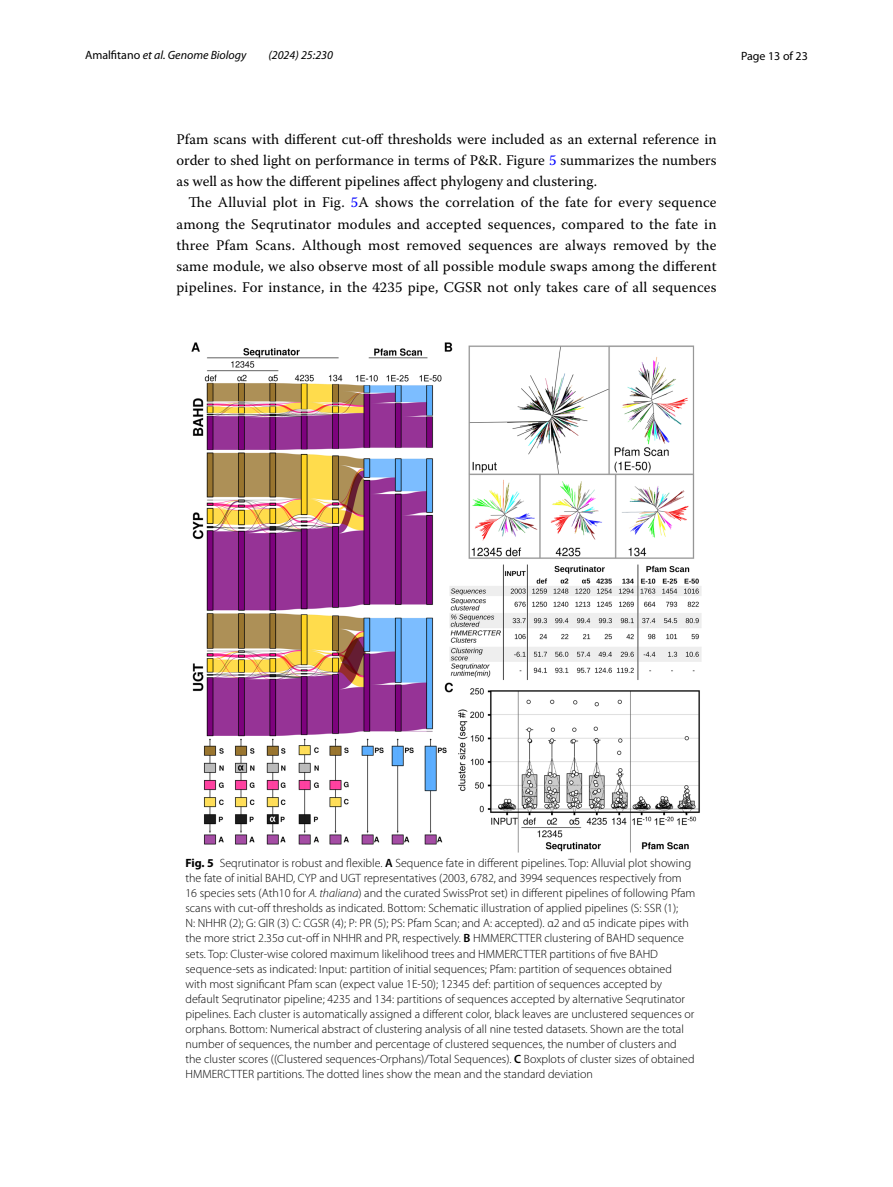
<style>
.page{position:relative;width:893px;height:1187px;background:#fff}
.page>*{position:absolute;margin:0;border:0;box-sizing:border-box;transform-origin:0 0}
.t1{font:14.7px/21.3px "Warnock Pro";letter-spacing:.01em;color:#000;text-align:justify}
.t2{font:300 12px/15px "Myriad Pro";color:#000}
.t3{font:italic 12px "Myriad Pro";color:#000}
.t4{font:12px "Myriad Pro";color:#000}
.s1{font-style:normal}
.s2{color:#00f}
.s3{font-weight:700}
.s4{font-weight:600}
.s5{font-style:italic}
</style>
<div class="page">
<img style="left:191px;top:342px;width:511px;height:510px">
<p class="t3" style="left:85px;top:48px;width:163px"><span class="s1">Amalfitano</span> et al. Genome Biology</p>
<p class="t3" style="left:268px;top:48px;width:66px">(2024) 25:230</p>
<p class="t4" style="left:741px;top:48px;width:68px">Page 13 of 23</p>
<p class="t1" style="left:176px;top:128px;width:542px">Pfam scans with different cut-off thresholds were included as an external reference in order to shed light on performance in terms of P&amp;R. Figure <span class="s2">5</span> summarizes the numbers as well as how the different pipelines affect phylogeny and clustering.</p>
<p class="t1" style="left:176px;top:192px;width:542px;text-indent:12px">The Alluvial plot in Fig. <span class="s2">5</span>A shows the correlation of the fate for every sequence among the Seqrutinator modules and accepted sequences, compared to the fate in three Pfam Scans. Although most removed sequences are always removed by the same module, we also observe most of all possible module swaps among the different pipelines. For instance, in the 4235 pipe, CGSR not only takes care of all sequences</p>
<p class="t2" style="left:185px;top:856px;width:511px"><span class="s3">Fig. 5</span> Seqrutinator is robust and flexible. <span class="s4">A</span> Sequence fate in different pipelines. Top: Alluvial plot showing the fate of initial BAHD, CYP and UGT representatives (2003, 6782, and 3994 sequences respectively from 16 species sets (Ath10 for <span class="s5">A. thaliana</span>) and the curated SwissProt set) in different pipelines of following Pfam scans with cut-off thresholds as indicated. Bottom: Schematic illustration of applied pipelines (S: SSR (1);<br>N: NHHR (2); G: GIR (3) C: CGSR (4); P: PR (5); PS: Pfam Scan; and A: accepted). α2 and α5 indicate pipes with the more strict 2.35σ cut-off in NHHR and PR, respectively. <span class="s4">B</span> HMMERCTTER clustering of BAHD sequence sets. Top: Cluster-wise colored maximum likelihood trees and HMMERCTTER partitions of five BAHD sequence-sets as indicated: Input: partition of initial sequences; Pfam: partition of sequences obtained with most significant Pfam scan (expect value 1E-50); 12345 def: partition of sequences accepted by default Seqrutinator pipeline; 4235 and 134: partitions of sequences accepted by alternative Seqrutinator pipelines. Each cluster is automatically assigned a different color, black leaves are unclustered sequences or orphans. Bottom: Numerical abstract of clustering analysis of all nine tested datasets. Shown are the total number of sequences, the number and percentage of clustered sequences, the number of clusters and the cluster scores ((Clustered sequences-Orphans)/Total Sequences). <span class="s4">C</span> Boxplots of cluster sizes of obtained HMMERCTTER partitions. The dotted lines show the mean and the standard deviation</p>
</div>
